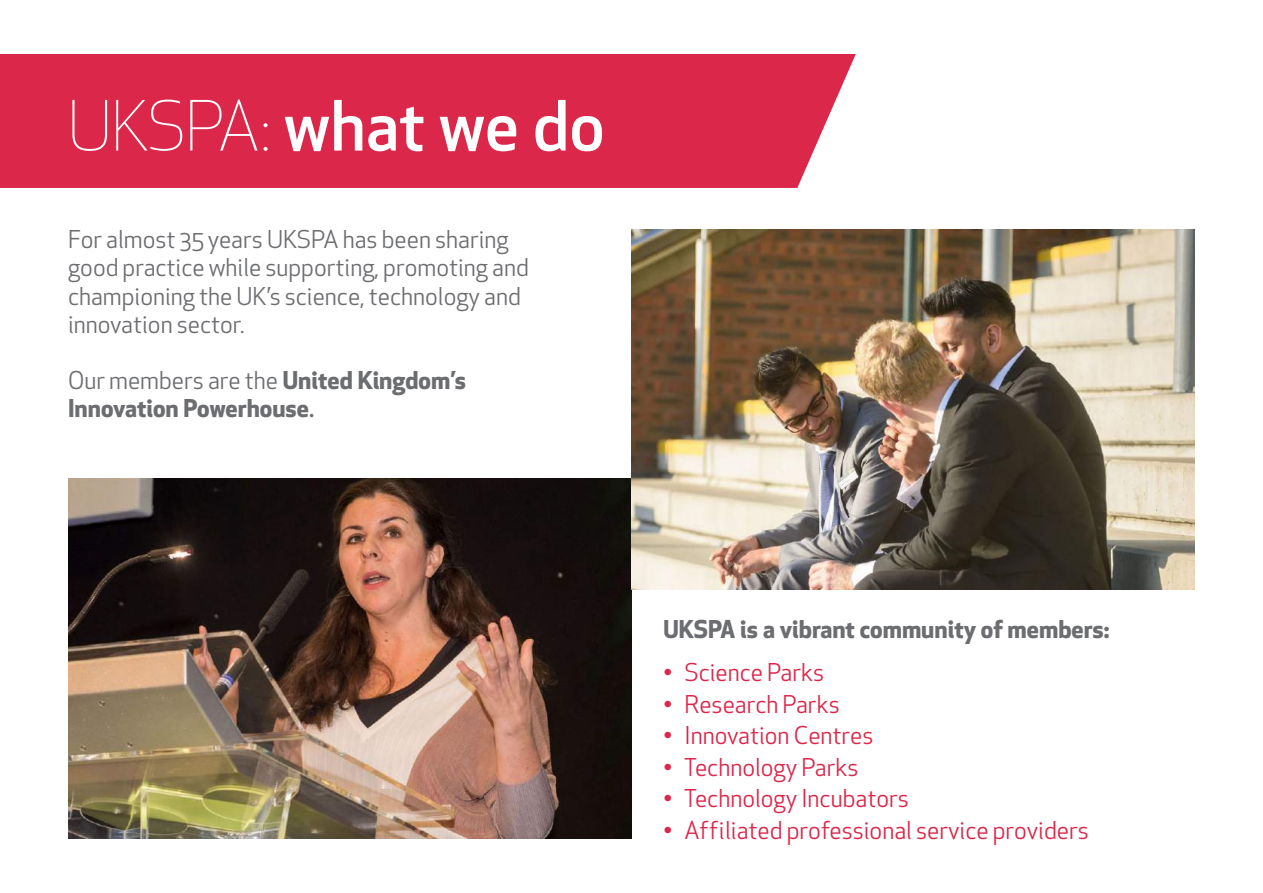
<style>
.page{position:relative;width:1263px;height:893px;background:#fff}
.page>*{position:absolute;margin:0;border:0;box-sizing:border-box;transform-origin:0 0}
.t1{font:500 67.5px "Apex New";color:#fff}
.t2{font:24px/28.5px "Apex New";color:#6c6d70}
.t3{font:24px "Apex New";color:#db274a}
.t4{font:700 24px/28.5px "Apex New";color:#6c6d70}
.s1{font-weight:300}
.s2{font-weight:400}
.s3{font-weight:500}
</style>
<div class="page">
<div style="left:0;top:54px;width:856px;height:134px;background:#db274a"></div>
<img style="left:68px;top:479px;width:563px;height:360px">
<img style="left:631px;top:230px;width:564px;height:360px">
<h1 class="t1" style="left:68px;top:81px;width:538px"><span class="s1">UKSPA:</span> what we do</h1>
<p class="t2" style="left:68px;top:225px;width:462px">For almost 35 years UKSPA has been sharing good practice while supporting, promoting and championing the UK’s science, technology and innovation sector.</p>
<p class="t4" style="left:68px;top:365px;width:399px"><span class="s2">Our members are the</span> United Kingdom’s<br>Innovation Powerhouse<span class="s3">.</span></p>
<p class="t4" style="left:663px;top:614px;width:448px">UKSPA is a vibrant community of members:</p>
<p class="t3" style="left:663px;top:657px;width:162px">• Science Parks</p>
<p class="t3" style="left:663px;top:689px;width:178px">• Research Parks</p>
<p class="t3" style="left:663px;top:720px;width:212px">• Innovation Centres</p>
<p class="t3" style="left:663px;top:752px;width:197px">• Technology Parks</p>
<p class="t3" style="left:663px;top:783px;width:247px">• Technology Incubators</p>
<p class="t3" style="left:663px;top:815px;width:427px">• Affiliated professional service providers</p>
</div>
